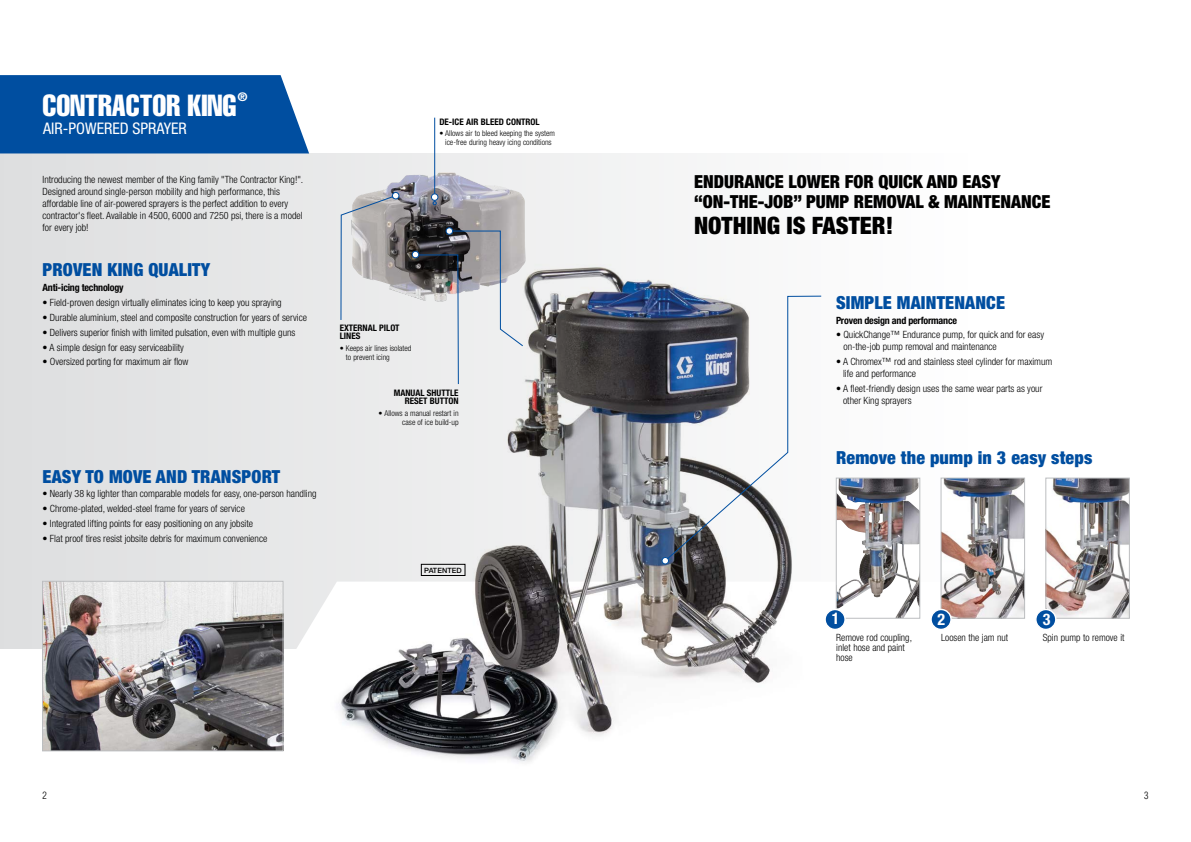
<style>
.page{position:relative;width:1191px;height:842px;background:#fff}
.page>*{position:absolute;margin:0;border:0;box-sizing:border-box;transform-origin:0 0}
.t1{font:30px "Helvetica LT Std Comp";color:#fff}
.t2{font:900 condensed 24px "Helvetica Neue LT Std";color:#000}
.t3{font:900 condensed 18px "Helvetica Neue LT Std";letter-spacing:.01em;color:#004ea0}
.t4{font:900 condensed 18px/20px "Helvetica Neue LT Std";color:#000}
.t5{font:condensed 16px "Helvetica Neue LT Std";color:#fff}
.t6{font:700 condensed 16px "Helvetica Neue LTCE";color:#fff}
.t7{font:12px "Helvetica LT Std Comp";color:#fff}
.t8{font:300 condensed 10px/12px "Helvetica Neue LTCE";color:#000}
.t9{font:700 condensed 10px "Helvetica Neue LTCE";letter-spacing:-.02em;color:#000}
.t10{font:300 condensed 10px "Helvetica LT Std";color:#000}
.t11{font:700 condensed 9px/8px "Helvetica Neue LTCE";color:#000}
.t12{font:300 condensed 8px/9px "Helvetica Neue LTCE";color:#000;text-align:center}
.t13{font:500 7.3px "Helvetica Neue LT Std";letter-spacing:.01em;color:#000}
</style>
<div class="page">
<div style="left:0;top:154px;width:1191px;height:495px;background:linear-gradient(to right,#dedfe0,#fff)"></div>
<svg style="left:283px;top:582px;width:908px;height:130px"></svg>
<img style="left:44px;top:583px;width:237px;height:166px">
<div style="left:42px;top:581px;width:241px;height:170px;border:1px solid #bcbec0"></div>
<img style="left:326px;top:172px;width:200px;height:79px">
<img style="left:289px;top:251px;width:544px;height:511px">
<svg style="left:340px;top:194px;width:56px;height:126px;background:#c6c6c8"></svg>
<hr style="left:434px;top:118px;width:1px;height:84px;background:#004ea0">
<svg style="left:433px;top:201px;width:4px;height:4px"></svg>
<div style="left:392px;top:192px;width:7px;height:7px;background:#fff;border-radius:50%"></div>
<div style="left:392px;top:192px;width:7px;height:7px;border:1px solid #004ea0;border-radius:50%"></div>
<div style="left:431px;top:194px;width:7px;height:6px;background:#fff;border-radius:50%"></div>
<div style="left:431px;top:194px;width:7px;height:7px;border:1px solid #004ea0;border-radius:50%"></div>
<div style="left:412px;top:251px;width:7px;height:7px;border:1px solid #004ea0;border-radius:50%"></div>
<img style="left:838px;top:480px;width:80px;height:136px">
<img style="left:838px;top:480px;width:28px;height:101px">
<div style="left:836px;top:478px;width:84px;height:140px;border:1px solid #bcbec0"></div>
<div style="left:825px;top:609px;width:20px;height:20px;background:#004ea0;border-radius:50%"></div>
<div style="left:824px;top:609px;width:21px;height:21px;border:1px solid #fff;border-radius:50%"></div>
<img style="left:942px;top:480px;width:80px;height:136px">
<div style="left:940px;top:478px;width:84px;height:140px;border:1px solid #bcbec0"></div>
<div style="left:931px;top:609px;width:20px;height:20px;background:#004ea0;border-radius:50%"></div>
<div style="left:930px;top:609px;width:21px;height:21px;border:1px solid #fff;border-radius:50%"></div>
<img style="left:1047px;top:480px;width:80px;height:136px">
<div style="left:1045px;top:478px;width:84px;height:140px;border:1px solid #bcbec0"></div>
<div style="left:1035px;top:609px;width:20px;height:20px;background:#004ea0;border-radius:50%"></div>
<div style="left:1035px;top:609px;width:21px;height:21px;border:1px solid #fff;border-radius:50%"></div>
<svg style="left:413px;top:228px;width:110px;height:157px;background:#bebec0"></svg>
<div style="left:446px;top:228px;width:7px;height:6px;border:1px solid #004ea0;border-radius:50%"></div>
<svg style="left:664px;top:296px;width:157px;height:265px"></svg>
<div style="left:662px;top:557px;width:6px;height:7px;background:#fff;border-radius:50%"></div>
<div style="left:662px;top:557px;width:6px;height:7px;border:1px solid #004ea0;border-radius:50%"></div>
<div style="left:421px;top:564px;width:44px;height:12px;border:1px solid #000"></div>
<div style="left:0;top:75px;width:309px;height:78px;background:#004ea0"></div>
<h1 class="t1" style="left:42px;top:86px;width:195px">CONTRACTOR KING</h1>
<p class="t7" style="left:238px;top:89px;width:11px">®</p>
<h3 class="t5" style="left:43px;top:119px;width:145px">AIR-POWERED SPRAYER</h3>
<p class="t8" style="left:43px;top:173px;width:262px">Introducing the newest member of the King family "The Contractor King!".<br>Designed around single-person mobility and high performance, this affordable line of air-powered sprayers is the perfect addition to every contractor's fleet. Available in 4500, 6000 and 7250 psi, there is a model for every job!</p>
<h3 class="t3" style="left:43px;top:259px;width:169px">PROVEN KING QUALITY</h3>
<p class="t9" style="left:43px;top:282px;width:83px">Anti-icing technology</p>
<p class="t8" style="left:43px;top:296px;width:241px">• Field-proven design virtually eliminates icing to keep you spraying</p>
<p class="t8" style="left:43px;top:311px;width:266px">• Durable aluminium, steel and composite construction for years of service</p>
<p class="t8" style="left:43px;top:326px;width:254px">• Delivers superior finish with limited pulsation, even with multiple guns</p>
<p class="t8" style="left:43px;top:341px;width:143px">• A simple design for easy serviceability</p>
<p class="t8" style="left:43px;top:356px;width:147px">• Oversized porting for maximum air flow</p>
<h3 class="t3" style="left:43px;top:465px;width:239px">EASY TO MOVE AND TRANSPORT</h3>
<p class="t8" style="left:43px;top:488px;width:275px">• Nearly 38 kg lighter than comparable models for easy, one-person handling</p>
<p class="t8" style="left:43px;top:503px;width:204px">• Chrome-plated, welded-steel frame for years of service</p>
<p class="t8" style="left:43px;top:517px;width:212px">• Integrated lifting points for easy positioning on any jobsite</p>
<p class="t8" style="left:43px;top:532px;width:226px">• Flat proof tires resist jobsite debris for maximum convenience</p>
<p class="t11" style="left:439px;top:117px;width:102px">DE-ICE AIR BLEED CONTROL</p>
<p class="t12" style="left:439px;top:129px;width:117px">• Allows air to bleed keeping the system ice-free during heavy icing conditions</p>
<p class="t11" style="left:340px;top:324px;width:61px">EXTERNAL PILOT<br>LINES</p>
<p class="t12" style="left:346px;top:344px;width:67px;text-align:left;text-indent:-6px">• Keeps air lines isolated to prevent icing</p>
<p class="t11" style="left:394px;top:389px;width:66px;text-align:right">MANUAL SHUTTLE<br>RESET BUTTON</p>
<p class="t12" style="left:378px;top:409px;width:82px;text-align:right">• Allows a manual restart in case of ice build-up</p>
<p class="t13" style="left:424px;top:565px;width:39px">PATENTED</p>
<h3 class="t4" style="left:694px;top:171px;width:358px">ENDURANCE LOWER FOR QUICK AND EASY “ON-THE-JOB” PUMP REMOVAL &amp; MAINTENANCE</h3>
<h2 class="t2" style="left:694px;top:210px;width:201px">NOTHING IS FASTER!</h2>
<h3 class="t3" style="left:836px;top:291px;width:171px">SIMPLE MAINTENANCE</h3>
<p class="t9" style="left:836px;top:314px;width:123px">Proven design and performance</p>
<p class="t8" style="left:843px;top:329px;width:202px;text-indent:-7px">• QuickChange™ Endurance pump, for quick and for easy on-the-job pump removal and maintenance</p>
<p class="t8" style="left:843px;top:356px;width:211px;text-indent:-7px">• A Chromex™ rod and stainless steel cylinder for maximum life and performance</p>
<p class="t8" style="left:843px;top:382px;width:201px;text-indent:-7px">• A fleet-friendly design uses the same wear parts as your other King sprayers</p>
<h3 class="t3" style="left:836px;top:446px;width:258px">Remove the pump in 3 easy steps</h3>
<h3 class="t6" style="left:832px;top:609px;width:9px">1</h3>
<h3 class="t6" style="left:937px;top:609px;width:9px">2</h3>
<h3 class="t6" style="left:1042px;top:609px;width:9px">3</h3>
<p class="t8" style="left:941px;top:631px;width:69px">Loosen the jam nut</p>
<p class="t8" style="left:836px;top:631px;width:77px">Remove rod coupling,</p>
<p class="t8" style="left:1042px;top:631px;width:83px">Spin pump to remove it</p>
<p class="t8" style="left:836px;top:642px;width:70px;line-height:10px">inlet hose and paint hose</p>
<p class="t10" style="left:43px;top:789px;width:6px">2</p>
<p class="t10" style="left:1144px;top:789px;width:6px">3</p>
</div>
